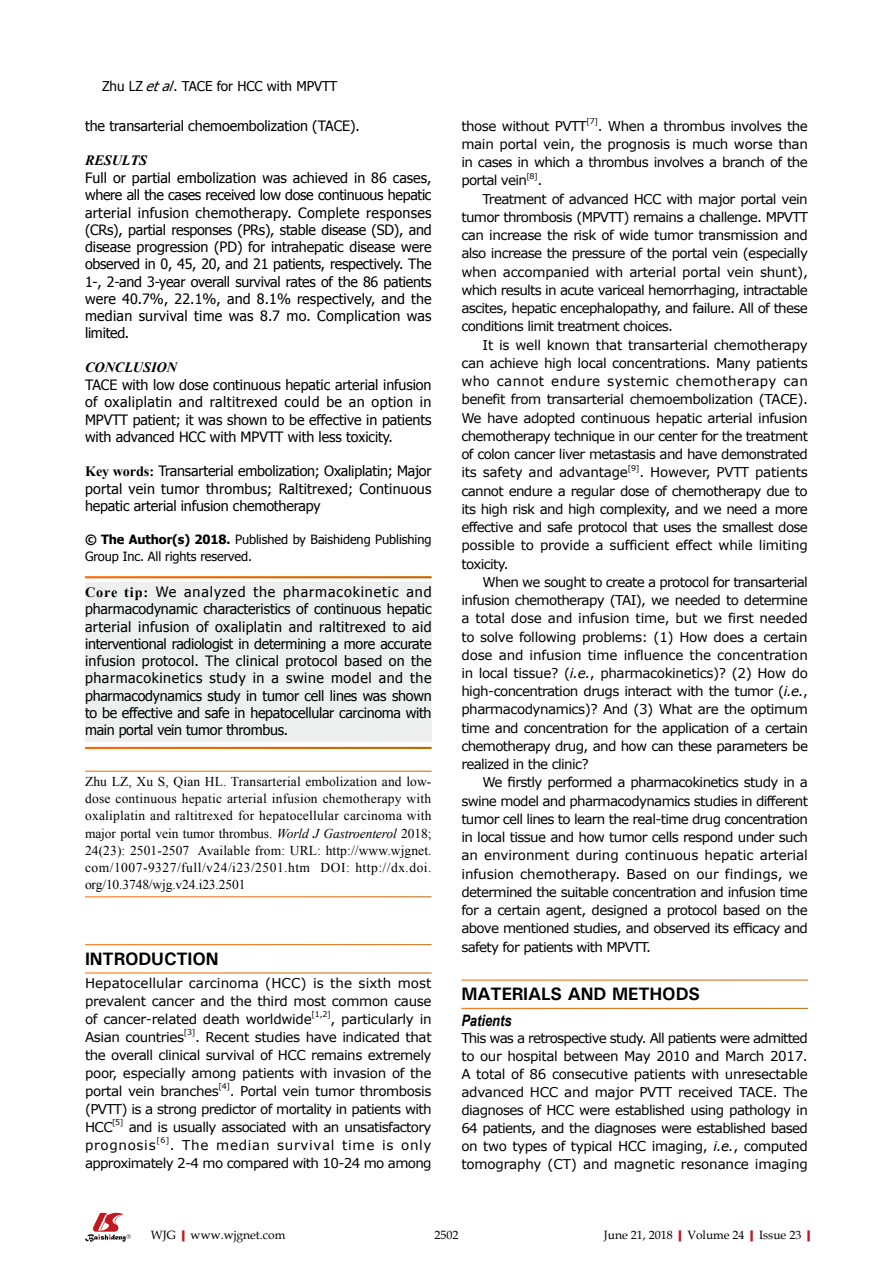
<style>
.page{position:relative;width:893px;height:1263px;background:#fff}
.page>*{position:absolute;margin:0;border:0;box-sizing:border-box;transform-origin:0 0}
.t1{font:700 18px "Univers";letter-spacing:-.01em;color:#000}
.t2{font:italic 700 15.75px "Arial Narrow";color:#000}
.t3{font:14.25px/17.2px "Tahoma";letter-spacing:-.005em;color:#000}
.t4{font:13.5px/18px "Verdana";letter-spacing:-.05em;color:#000;text-align:justify}
.t5{font:13.5px/17.2px "Times New Roman";letter-spacing:.035em;color:#000;text-align:justify}
.t6{font:13.5px "Verdana";letter-spacing:-.03em;color:#000}
.t7{font:13.5px "Verdana";letter-spacing:-.01em;color:#000}
.t8{font:13.5px "Verdana";letter-spacing:-.015em;color:#000}
.t9{font:13.5px "Verdana";letter-spacing:-.005em;color:#000}
.t10{font:13.5px "Verdana";letter-spacing:-.02em;color:#000}
.t11{font:13.5px "Verdana";letter-spacing:-.025em;color:#000}
.t12{font:13.5px "Verdana";letter-spacing:.025em;color:#000}
.t13{font:13.5px "Tahoma";color:#000}
.t14{font:12.75px/17.2px "Tahoma";letter-spacing:-.005em;color:#000}
.t15{font:12px "Book Antiqua";color:#000}
.t16{font:7.8px "Verdana";color:#000}
.s1{font-style:italic}
.s2{font-family:"Times New Roman";font-weight:700;font-style:italic}
.s3{font-family:"Times New Roman";font-weight:700}
.s4{font-weight:700}
.s5{font-weight:700;color:#c01920}
</style>
<div class="page">
<div style="left:85px;top:582px;width:347px;height:160px;background:#eeefef"></div>
<svg style="left:85px;top:1213px;width:46px;height:29px"></svg>
<p class="t13" style="left:102px;top:77px;width:237px">Zhu LZ <span class="s1">etal</span>. TACE for HCC with MPVTT</p>
<p class="t3" style="left:85px;top:117px;width:276px">the transarterial chemoembolization (TACE).</p>
<p class="t3" style="left:85px;top:151px;width:348px"><span class="s2">RESULTS<br></span>Full or partial embolization was achieved in 86 cases, where all the cases received low dose continuous hepatic arterial infusion chemotherapy. Complete responses (CRs), partial responses (PRs), stable disease (SD), and disease progression (PD) for intrahepatic disease were observed in 0, 45, 20, and 21 patients, respectively. The 1-, 2-and 3-year overall survival rates of the 86 patients were 40.7%, 22.1%, and 8.1% respectively, and the median survival time was 8.7 mo. Complication was limited.</p>
<p class="t3" style="left:85px;top:358px;width:348px"><span class="s2">CONCLUSION<br></span>TACE with low dose continuous hepatic arterial infusion of oxaliplatin and raltitrexed could be an option in MPVTT patient; it was shown to be effective in patients with advanced HCC with MPVTT with less toxicity.</p>
<p class="t3" style="left:85px;top:462px;width:348px;text-align:justify"><span class="s3">Key words:</span> Transarterial embolization; Oxaliplatin; Major portal vein tumor thrombus; Raltitrexed; Continuous hepatic arterial infusion chemotherapy</p>
<p class="t14" style="left:85px;top:530px;width:348px"><span class="s4">© The Author(s) 2018.</span> Published by Baishideng Publishing<br>Group Inc. All rights reserved.</p>
<p class="t3" style="left:85px;top:583px;width:348px;text-align:justify"><span class="s3">Core tip:</span> We analyzed the pharmacokinetic and pharmacodynamic characteristics of continuous hepatic arterial infusion of oxaliplatin and raltitrexed to aid interventional radiologist in determining a more accurate infusion protocol. The clinical protocol based on the pharmacokinetics study in a swine model and the pharmacodynamics study in tumor cell lines was shown to be effective and safe in hepatocellular carcinoma with main portal vein tumor thrombus.</p>
<p class="t5" style="left:85px;top:772px;width:348px">Zhu LZ, Xu S, Qian HL. Transarterial embolization and low&shy;dose continuous hepatic arterial infusion chemotherapy with oxaliplatin and raltitrexed for hepatocellular carcinoma with major portal vein tumor thrombus. <span class="s1">World J Gastroenterol</span> 2018; 24(23): 2501-2507 Available from: URL: http://www.wjgnet. com/1007-9327/full/v24/i23/2501.htm DOI: http://dx.doi. org/10.3748/wjg.v24.i23.2501</p>
<p class="t1" style="left:85px;top:947px;width:135px">INTRODUCTION</p>
<p class="t4" style="left:85px;top:974px;width:348px">Hepatocellular carcinoma (HCC) is the sixth most prevalent cancer and the third most common cause of cancer-related death worldwide</p>
<p class="t16" style="left:311px;top:1009px;width:21px">[1,2]</p>
<p class="t11" style="left:331px;top:1010px;width:103px">, particularly in</p>
<p class="t6" style="left:85px;top:1028px;width:101px">Asian countries</p>
<p class="t16" style="left:184px;top:1027px;width:13px">[3]</p>
<p class="t4" style="left:85px;top:1028px;width:348px;text-indent:110px">. Recent studies have indicated that the overall clinical survival of HCC remains extremely poor, especially among patients with invasion of the portal vein branches</p>
<p class="t16" style="left:218px;top:1081px;width:13px">[4]</p>
<p class="t4" style="left:85px;top:1082px;width:348px;text-indent:145px">. Portal vein tumor thrombosis (PVTT) is a strong predictor of mortality in patients with HCC</p>
<p class="t16" style="left:112px;top:1117px;width:13px">[5]</p>
<p class="t4" style="left:85px;top:1118px;width:348px;text-indent:44px">and is usually associated with an unsatisfactory prognosis</p>
<p class="t16" style="left:156px;top:1135px;width:14px">[6]</p>
<p class="t4" style="left:85px;top:1136px;width:348px;text-align:right">. The median survival time is only approximately 2-4 mo compared with 10-24 mo among</p>
<p class="t4" style="left:461px;top:116px;width:127px">those without PVTT</p>
<p class="t16" style="left:586px;top:116px;width:13px">[7]</p>
<p class="t4" style="left:461px;top:116px;width:348px;text-indent:136px">. When a thrombus involves the main portal vein, the prognosis is much worse than in cases in which a thrombus involves a branch of the portal vein</p>
<p class="t16" style="left:526px;top:171px;width:13px">[8]</p>
<p class="t4" style="left:537px;top:171px;width:6px">.</p>
<p class="t4" style="left:483px;top:189px;width:327px">Treatment of advanced HCC with major portal vein</p>
<p class="t4" style="left:461px;top:208px;width:348px">tumor thrombosis (MPVTT) remains a challenge. MPVTT</p>
<p class="t4" style="left:461px;top:226px;width:348px">can increase the risk of wide tumor transmission and</p>
<p class="t4" style="left:461px;top:244px;width:348px">also increase the pressure of the portal vein (especially</p>
<p class="t8" style="left:461px;top:263px;width:348px">when accompanied with arterial portal vein shunt),</p>
<p class="t4" style="left:461px;top:281px;width:348px">which results in acute variceal hemorrhaging, intractable</p>
<p class="t4" style="left:461px;top:299px;width:348px">ascites, hepatic encephalopathy, and failure. All of these</p>
<p class="t4" style="left:461px;top:317px;width:213px">conditions limit treatment choices.</p>
<p class="t10" style="left:483px;top:336px;width:327px">It is well known that transarterial chemotherapy</p>
<p class="t6" style="left:461px;top:354px;width:348px">can achieve high local concentrations. Many patients</p>
<p class="t12" style="left:461px;top:373px;width:348px">who cannot endure systemic chemotherapy can</p>
<p class="t4" style="left:461px;top:390px;width:348px">benefit from transarterial chemoembolization (TACE).</p>
<p class="t4" style="left:461px;top:408px;width:348px">We have adopted continuous hepatic arterial infusion</p>
<p class="t4" style="left:461px;top:426px;width:348px">chemotherapy technique in our center for the treatment</p>
<p class="t4" style="left:461px;top:445px;width:348px">of colon cancer liver metastasis and have demonstrated</p>
<p class="t10" style="left:461px;top:464px;width:168px">its safety and advantage</p>
<p class="t16" style="left:628px;top:463px;width:13px">[9]</p>
<p class="t10" style="left:639px;top:464px;width:170px">. However, PVTT patients</p>
<p class="t4" style="left:461px;top:481px;width:348px">cannot endure a regular dose of chemotherapy due to</p>
<p class="t4" style="left:461px;top:499px;width:348px">its high risk and high complexity, and we need a more</p>
<p class="t4" style="left:461px;top:518px;width:348px">effective and safe protocol that uses the smallest dose</p>
<p class="t7" style="left:461px;top:537px;width:348px">possible to provide a sufficient effect while limiting</p>
<p class="t4" style="left:461px;top:554px;width:49px">toxicity.</p>
<p class="t4" style="left:483px;top:572px;width:327px">When we sought to create a protocol for transarterial</p>
<p class="t4" style="left:461px;top:591px;width:348px">infusion chemotherapy (TAI), we needed to determine</p>
<p class="t8" style="left:461px;top:610px;width:348px">a total dose and infusion time, but we first needed</p>
<p class="t11" style="left:461px;top:628px;width:348px">to solve following problems: (1) How does a certain</p>
<p class="t7" style="left:461px;top:646px;width:348px">dose and infusion time influence the concentration</p>
<p class="t6" style="left:461px;top:664px;width:348px">in local tissue? (<span class="s1">i.e.</span>, pharmacokinetics)? (2) How do</p>
<p class="t4" style="left:461px;top:682px;width:348px">high-concentration drugs interact with the tumor (<span class="s1">i.e.</span>,</p>
<p class="t4" style="left:461px;top:700px;width:348px">pharmacodynamics)? And (3) What are the optimum</p>
<p class="t4" style="left:461px;top:718px;width:348px">time and concentration for the application of a certain</p>
<p class="t4" style="left:461px;top:737px;width:348px">chemotherapy drug, and how can these parameters be</p>
<p class="t4" style="left:461px;top:755px;width:129px">realized in the clinic?</p>
<p class="t4" style="left:483px;top:773px;width:327px">We firstly performed a pharmacokinetics study in a</p>
<p class="t4" style="left:461px;top:791px;width:348px">swine model and pharmacodynamics studies in different</p>
<p class="t4" style="left:461px;top:809px;width:348px">tumor cell lines to learn the real-time drug concentration</p>
<p class="t4" style="left:461px;top:828px;width:348px">in local tissue and how tumor cells respond under such</p>
<p class="t9" style="left:461px;top:847px;width:348px">an environment during continuous hepatic arterial</p>
<p class="t9" style="left:461px;top:865px;width:348px">infusion chemotherapy. Based on our findings, we</p>
<p class="t4" style="left:461px;top:882px;width:348px">determined the suitable concentration and infusion time</p>
<p class="t4" style="left:461px;top:901px;width:348px">for a certain agent, designed a protocol based on the</p>
<p class="t4" style="left:461px;top:919px;width:348px">above mentioned studies, and observed its efficacy and</p>
<p class="t4" style="left:461px;top:937px;width:191px">safety for patients with MPVTT.</p>
<p class="t1" style="left:461px;top:983px;width:240px">MATERIALS AND METHODS</p>
<p class="t2" style="left:461px;top:1008px;width:52px">Patients</p>
<p class="t4" style="left:461px;top:1028px;width:348px">This was a retrospective study. All patients were admitted to our hospital between May 2010 and March 2017.<br>A total of 86 consecutive patients with unresectable advanced HCC and major PVTT received TACE. The diagnoses of HCC were established using pathology in 64 patients, and the diagnoses were established based on two types of typical HCC imaging, <span class="s1">i.e.</span>, computed tomography (CT) and magnetic resonance imaging</p>
<p class="t15" style="left:151px;top:1226px;width:136px">WJG<span class="s5">|</span>www.wjgnet.com</p>
<p class="t15" style="left:434px;top:1226px;width:25px">2502</p>
<p class="t15" style="left:604px;top:1226px;width:214px">June 21, 2018<span class="s5">|</span>Volume 24<span class="s5">|</span>Issue 23<span class="s5">|</span></p>
</div>
